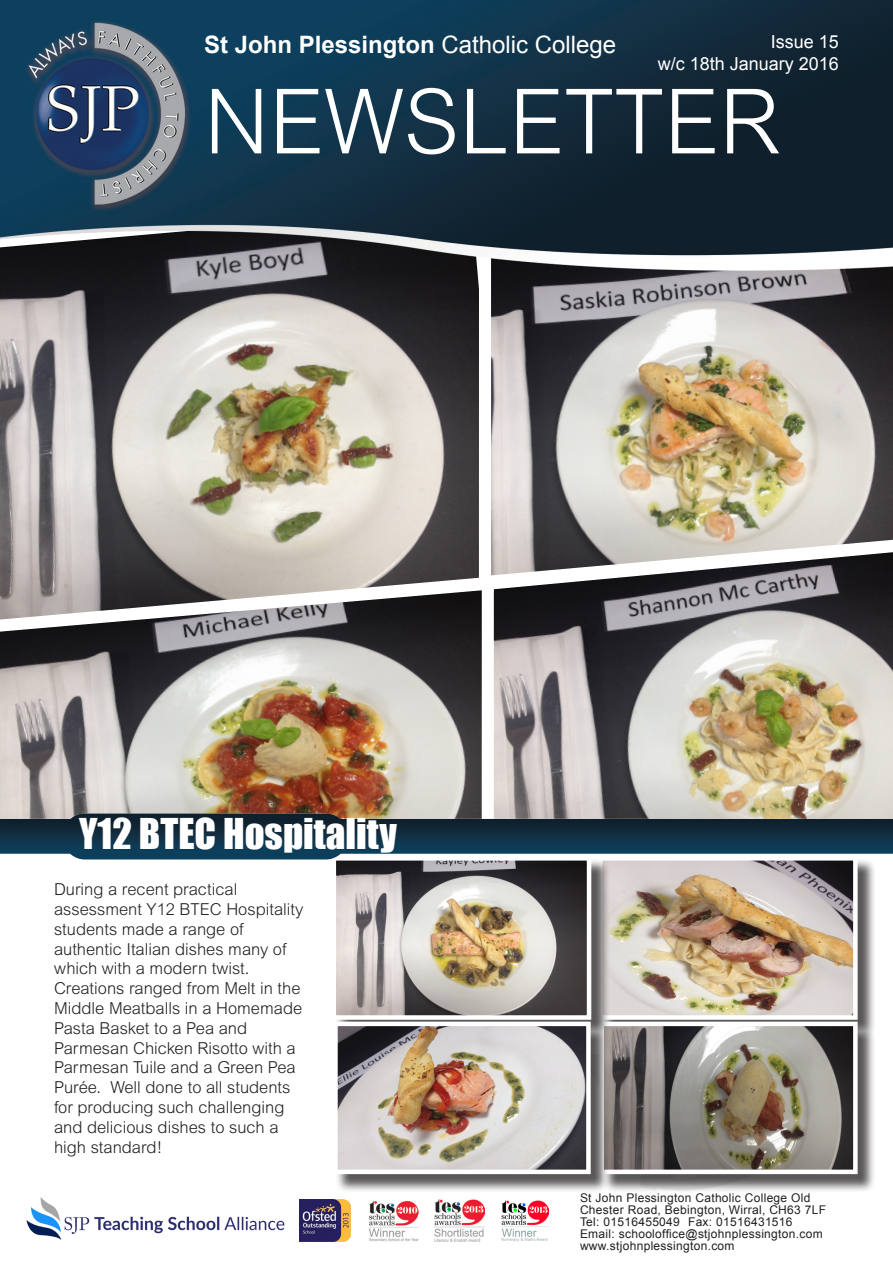
<style>
.page{position:relative;width:893px;height:1263px;background:#fff}
.page>*{position:absolute;margin:0;border:0;box-sizing:border-box;transform-origin:0 0}
.t1{font:300 90px "Arial MT Std";color:#fff}
.t2{font:39px "Impact";color:#fff}
.t3{font:700 24px "Arial";color:#fff}
.t4{font:18px "Arial";color:#fff}
.t5{font:300 16.5px/19.8px "Arial MT Std";color:#231f20}
.t6{font:12px/12px "Arial";letter-spacing:.025em;color:#231f20}
.s1{font-weight:400}
</style>
<div class="page">
<img style="left:0;top:0;width:893px;height:1242px">
<img style="left:435px;top:1200px;width:49px;height:42px">
<img style="left:501px;top:1201px;width:48px;height:40px">
<img style="left:369px;top:1200px;width:49px;height:42px">
<img style="left:299px;top:1199px;width:51px;height:43px">
<img style="left:23px;top:1191px;width:263px;height:51px">
<p class="t3" style="left:204px;top:28px;width:414px">St John Plessington <span class="s1">Catholic College</span></p>
<p class="t4" style="left:771px;top:30px;width:70px">Issue 15</p>
<p class="t4" style="left:658px;top:52px;width:183px">w/c 18th January 2016</p>
<p class="t1" style="left:204px;top:71px;width:577px">NEWSLETTER</p>
<p class="t2" style="left:79px;top:803px;width:319px">Y12 BTEC Hospitality</p>
<p class="t5" style="left:54px;top:879px;width:185px">During a recent practical</p>
<p class="t5" style="left:54px;top:899px;width:251px">assessment Y12 BTEC Hospitality students made a range of</p>
<p class="t5" style="left:54px;top:939px;width:234px">authentic Italian dishes many of which with a modern twist.</p>
<p class="t5" style="left:54px;top:978px;width:250px;text-align:justify">Creations ranged from Melt in the Middle Meatballs in a Homemade Pasta Basket to a Pea and</p>
<p class="t5" style="left:54px;top:1038px;width:243px">Parmesan Chicken Risotto with a<br>Parmesan Tuile and a Green Pea<br>Purée. Well done to all students for producing such challenging and delicious dishes to such a high standard!</p>
<p class="t6" style="left:580px;top:1191px;width:232px">St John Plessington Catholic College Old</p>
<p class="t6" style="left:580px;top:1203px;width:248px">Chester Road, Bebington, Wirral, CH63 7LF</p>
<p class="t6" style="left:580px;top:1215px;width:214px">Tel: 01516455049 Fax: 01516431516</p>
<p class="t6" style="left:580px;top:1227px;width:244px">Email: schooloffice@stjohnplessington.com www.stjohnplessington.com</p>
</div>
